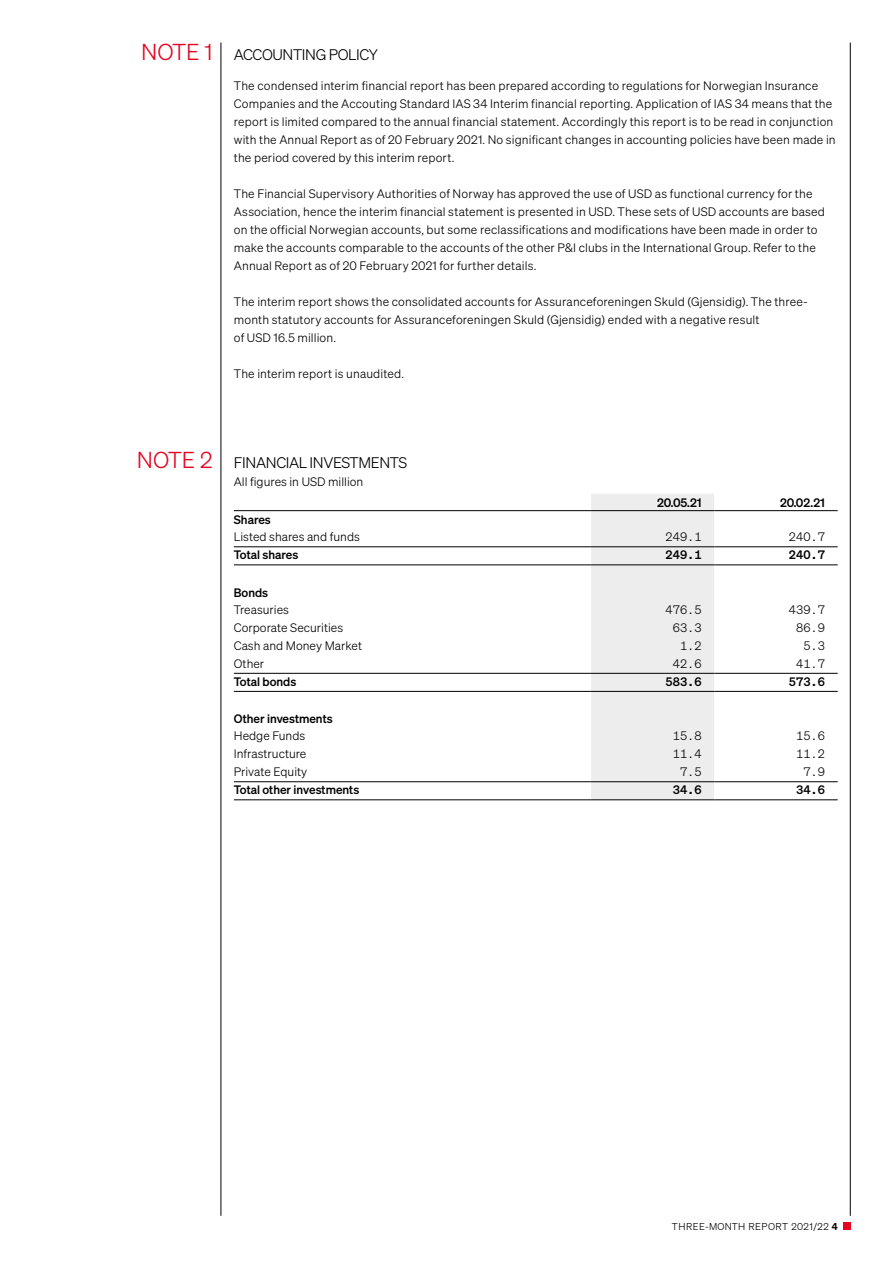
<style>
.page{position:relative;width:893px;height:1263px;background:#fff}
.page>*{position:absolute;margin:0;border:0;box-sizing:border-box;transform-origin:0 0}
.t1{font:22.5px "Sohne Leicht";color:#e40521}
.t2{font:15px "Sohne Leicht";letter-spacing:-.025em;color:#000}
.t3{font:12px/18px "Sohne Leicht";letter-spacing:.01em;color:#000}
.t4{font:12px "Sohne Kraftig";color:#000}
.t5{font:12px "Sohne Mono Leicht";color:#000}
.t6{font:12px "Sohne Mono Kraftig";color:#000}
.t7{font:9.75px "Sohne Leicht";letter-spacing:.05em;color:#000}
.s1{font-family:"Sohne";font-weight:600}
</style>
<div class="page">
<div style="left:843px;top:1223px;width:7px;height:7px;background:#e40521"></div>
<hr style="left:221px;top:43px;width:1px;height:1173px;background:#000">
<hr style="left:850px;top:43px;width:1px;height:1173px;background:#000">
<svg style="left:591px;top:494px;width:247px;height:305px"></svg>
<hr style="left:234px;top:510px;width:357px;height:1px;background:#000">
<hr style="left:591px;top:510px;width:123px;height:1px;background:#000">
<hr style="left:714px;top:510px;width:124px;height:1px;background:#000">
<hr style="left:234px;top:565px;width:357px;height:1px;background:#000">
<hr style="left:591px;top:565px;width:123px;height:1px;background:#000">
<hr style="left:714px;top:565px;width:124px;height:1px;background:#000">
<hr style="left:234px;top:546px;width:357px;height:1px;background:#000">
<hr style="left:591px;top:546px;width:123px;height:1px;background:#000">
<hr style="left:714px;top:546px;width:124px;height:1px;background:#000">
<hr style="left:234px;top:673px;width:357px;height:1px;background:#000">
<hr style="left:591px;top:673px;width:123px;height:1px;background:#000">
<hr style="left:714px;top:673px;width:124px;height:1px;background:#000">
<hr style="left:234px;top:781px;width:357px;height:1px;background:#000">
<hr style="left:591px;top:781px;width:123px;height:1px;background:#000">
<hr style="left:714px;top:781px;width:124px;height:1px;background:#000">
<hr style="left:234px;top:691px;width:357px;height:1px;background:#000">
<hr style="left:591px;top:691px;width:123px;height:1px;background:#000">
<hr style="left:714px;top:691px;width:124px;height:1px;background:#000">
<hr style="left:234px;top:799px;width:357px;height:1px;background:#000">
<hr style="left:591px;top:799px;width:123px;height:1px;background:#000">
<hr style="left:714px;top:799px;width:124px;height:1px;background:#000">
<h1 class="t1" style="left:141px;top:39px;width:73px">NOTE 1</h1>
<p class="t2" style="left:234px;top:45px;width:146px">ACCOUNTING POLICY</p>
<p class="t3" style="left:234px;top:77px;width:603px">The condensed interim financial report has been prepared according to regulations for Norwegian Insurance Companies and the Accouting Standard IAS 34 Interim financial reporting. Application of IAS 34 means that the report is limited compared to the annual financial statement. Accordingly this report is to be read in conjunction with the Annual Report as of 20 February 2021. No significant changes in accounting policies have been made in the period covered by this interim report.</p>
<p class="t3" style="left:234px;top:185px;width:593px">The Financial Supervisory Authorities of Norway has approved the use of USD as functional currency for the Association, hence the interim financial statement is presented in USD. These sets of USD accounts are based on the official Norwegian accounts, but some reclassifications and modifications have been made in order to make the accounts comparable to the accounts of the other P&amp;I clubs in the International Group. Refer to the Annual Report as of 20 February 2021 for further details.</p>
<p class="t3" style="left:234px;top:293px;width:576px">The interim report shows the consolidated accounts for Assuranceforeningen Skuld (Gjensidig). The three&shy;month statutory accounts for Assuranceforeningen Skuld (Gjensidig) ended with a negative result<br>of USD 16.5 million.</p>
<p class="t3" style="left:234px;top:365px;width:172px">The interim report is unaudited.</p>
<h1 class="t1" style="left:137px;top:447px;width:77px">NOTE 2</h1>
<p class="t2" style="left:234px;top:454px;width:175px">FINANCIAL INVESTMENTS</p>
<p class="t3" style="left:234px;top:472px;width:131px">All figures in USD million</p>
<p class="t4" style="left:657px;top:495px;width:46px">20.05.21</p>
<p class="t4" style="left:780px;top:495px;width:46px">20.02.21</p>
<p class="t4" style="left:234px;top:512px;width:38px">Shares</p>
<p class="t3" style="left:234px;top:528px;width:127px">Listed shares and funds</p>
<p class="t5" style="left:666px;top:530px;width:37px">249.1</p>
<p class="t5" style="left:789px;top:530px;width:37px">240.7</p>
<p class="t4" style="left:234px;top:548px;width:66px">Total shares</p>
<p class="t6" style="left:666px;top:547px;width:37px">249.1</p>
<p class="t6" style="left:789px;top:547px;width:37px">240.7</p>
<p class="t4" style="left:234px;top:585px;width:36px">Bonds</p>
<p class="t3" style="left:234px;top:600px;width:57px">Treasuries</p>
<p class="t5" style="left:666px;top:602px;width:37px">476.5</p>
<p class="t5" style="left:789px;top:602px;width:37px">439.7</p>
<p class="t3" style="left:234px;top:618px;width:111px">Corporate Securities</p>
<p class="t5" style="left:673px;top:620px;width:30px">63.3</p>
<p class="t5" style="left:796px;top:620px;width:30px">86.9</p>
<p class="t3" style="left:234px;top:636px;width:130px">Cash and Money Market</p>
<p class="t5" style="left:680px;top:638px;width:23px">1.2</p>
<p class="t5" style="left:803px;top:638px;width:23px">5.3</p>
<p class="t3" style="left:234px;top:654px;width:32px">Other</p>
<p class="t5" style="left:673px;top:656px;width:30px">42.6</p>
<p class="t5" style="left:796px;top:656px;width:30px">41.7</p>
<p class="t4" style="left:234px;top:674px;width:64px">Total bonds</p>
<p class="t6" style="left:666px;top:674px;width:37px">583.6</p>
<p class="t6" style="left:789px;top:674px;width:37px">573.6</p>
<p class="t4" style="left:234px;top:711px;width:100px">Other investments</p>
<p class="t3" style="left:234px;top:727px;width:73px">Hedge Funds</p>
<p class="t5" style="left:673px;top:728px;width:30px">15.8</p>
<p class="t5" style="left:796px;top:728px;width:30px">15.6</p>
<p class="t3" style="left:234px;top:745px;width:74px">Infrastructure</p>
<p class="t5" style="left:673px;top:747px;width:30px">11.4</p>
<p class="t5" style="left:796px;top:747px;width:30px">11.2</p>
<p class="t3" style="left:234px;top:763px;width:75px">Private Equity</p>
<p class="t5" style="left:680px;top:765px;width:23px">7.5</p>
<p class="t5" style="left:803px;top:765px;width:23px">7.9</p>
<p class="t4" style="left:234px;top:782px;width:127px">Total other investments</p>
<p class="t6" style="left:673px;top:782px;width:30px">34.6</p>
<p class="t6" style="left:796px;top:782px;width:30px">34.6</p>
<p class="t7" style="left:672px;top:1221px;width:167px">THREE-MONTH REPORT 2021/22 <span class="s1">4</span></p>
</div>
